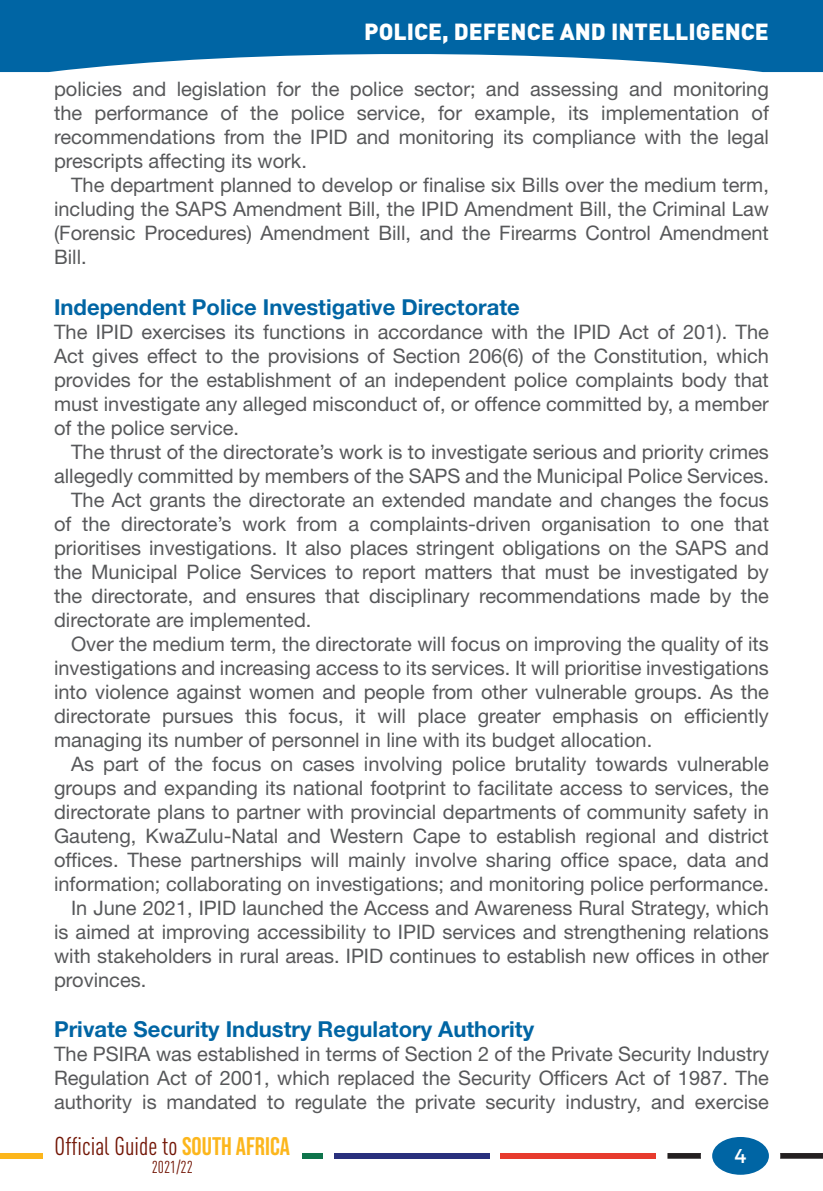
<style>
.page{position:relative;width:823px;height:1191px;background:#fff}
.page>*{position:absolute;margin:0;border:0;box-sizing:border-box;transform-origin:0 0}
.t1{font:condensed 25.4px "DIN Pro";color:#721505}
.t2{font:900 23px "DIN Pro";color:#fff}
.Sub_Heading{font:700 22px "Helvetica Neue LT Std";color:#0065a4}
.Body{font:20px/24px "Helvetica Neue LT Std";color:#57585a;text-align:justify}
.t3{font:20px "Trueno Rg";color:#fff}
.t4{font:condensed 17px "DIN Pro";color:#721505}
.s1{font-family:"Bebas Neue";font-stretch:normal;color:#fcb61c}
</style>
<div class="page">
<svg style="left:0;top:0;width:822px;height:72px;background:#257bb1"></svg>
<div style="left:0;top:1153px;width:43px;height:5px;background:#fcb61c"></div>
<div style="left:302px;top:1153px;width:20px;height:5px;background:#0e744b"></div>
<div style="left:333px;top:1153px;width:156px;height:5px;background:#29307d"></div>
<div style="left:500px;top:1153px;width:155px;height:5px;background:#e73b2e"></div>
<svg style="left:667px;top:1153px;width:33px;height:5px"></svg>
<svg style="left:780px;top:1153px;width:42px;height:5px"></svg>
<div style="left:711px;top:1137px;width:57px;height:37px;background:#0065a4;border-radius:50%"></div>
<p class="t2" style="left:364px;top:12px;width:406px">POLICE, DEFENCE AND INTELLIGENCE</p>
<p class="Body" style="left:54px;top:77px;width:716px">policies and legislation for the police sector; and assessing and monitoring the performance of the police service, for example, its implementation of recommendations from the IPID and monitoring its compliance with the legal prescripts affecting its work.</p>
<p class="Body" style="left:54px;top:173px;width:716px;text-indent:17px">The department planned to develop or finalise six Bills over the medium term, including the SAPS Amendment Bill, the IPID Amendment Bill, the Criminal Law (Forensic Procedures) Amendment Bill, and the Firearms Control Amendment Bill.</p>
<p class="Sub_Heading" style="left:54px;top:293px;width:467px">Independent Police Investigative Directorate</p>
<p class="Body" style="left:54px;top:319px;width:716px">The IPID exercises its functions in accordance with the IPID Act of 201). The Act gives effect to the provisions of Section 206(6) of the Constitution, which provides for the establishment of an independent police complaints body that must investigate any alleged misconduct of, or offence committed by, a member of the police service.</p>
<p class="Body" style="left:54px;top:439px;width:716px;text-align:right">The thrust of the directorate’s work is to investigate serious and priority crimes allegedly committed by members of the SAPS and the Municipal Police Services.</p>
<p class="Body" style="left:54px;top:487px;width:716px;text-indent:17px">The Act grants the directorate an extended mandate and changes the focus of the directorate’s work from a complaints‐driven organisation to one that prioritises investigations. It also places stringent obligations on the SAPS and the Municipal Police Services to report matters that must be investigated by the directorate, and ensures that disciplinary recommendations made by the directorate are implemented.</p>
<p class="Body" style="left:54px;top:631px;width:716px;text-indent:17px">Over the medium term, the directorate will focus on improving the quality of its investigations and increasing access to its services. It will prioritise investigations into violence against women and people from other vulnerable groups. As the directorate pursues this focus, it will place greater emphasis on efficiently managing its number of personnel in line with its budget allocation.</p>
<p class="Body" style="left:54px;top:751px;width:716px;text-indent:17px">As part of the focus on cases involving police brutality towards vulnerable groups and expanding its national footprint to facilitate access to services, the directorate plans to partner with provincial departments of community safety in Gauteng, KwaZulu‐Natal and Western Cape to establish regional and district offices. These partnerships will mainly involve sharing office space, data and information; collaborating on investigations; and monitoring police performance.</p>
<p class="Body" style="left:54px;top:895px;width:716px;text-indent:17px">In June 2021, IPID launched the Access and Awareness Rural Strategy, which is aimed at improving accessibility to IPID services and strengthening relations with stakeholders in rural areas. IPID continues to establish new offices in other provinces.</p>
<p class="Sub_Heading" style="left:54px;top:1015px;width:481px">Private Security Industry Regulatory Authority</p>
<p class="Body" style="left:54px;top:1041px;width:716px">The PSIRA was established in terms of Section 2 of the Private Security Industry Regulation Act of 2001, which replaced the Security Officers Act of 1987. The authority is mandated to regulate the private security industry, and exercise</p>
<p class="t1" style="left:55px;top:1127px;width:237px">Official Guide to <span class="s1">SOUTH AFRICA</span></p>
<p class="t4" style="left:152px;top:1154px;width:43px">2021/22</p>
<p class="t3" style="left:734px;top:1143px;width:13px">4</p>
</div>
